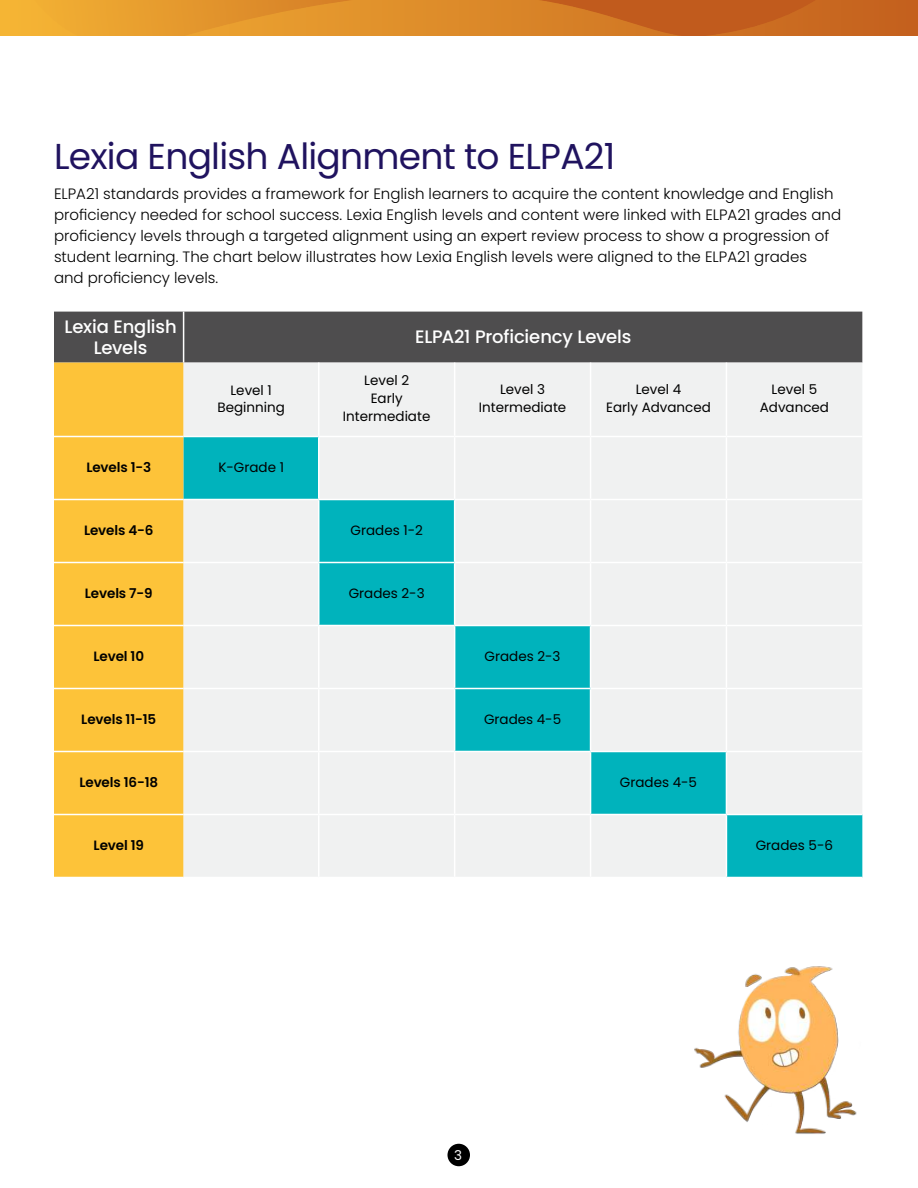
<style>
.page{position:relative;width:918px;height:1188px;background:#fff}
.page>*{position:absolute;margin:0;border:0;box-sizing:border-box;transform-origin:0 0}
.t1{font:36px "Poppins";letter-spacing:-.02em;color:#20135f}
.t2{font:500 18px/21px "Poppins";letter-spacing:-.01em;color:#fff;text-align:center}
.t3{font:300 15px/21px "Poppins";color:#000}
.t4{font:13.5px/18px "Poppins";color:#000;text-align:center}
.t5{font:600 13.5px "Poppins";letter-spacing:-.01em;color:#000}
.t6{font:13.5px "Poppins";color:#fff}
</style>
<div class="page">
<img style="left:0;top:0;width:918px;height:36px">
<img style="left:34px;top:0;width:782px;height:36px">
<div style="left:447px;top:1144px;width:23px;height:22px;background:#000;border-radius:50%"></div>
<div style="left:54px;top:312px;width:808px;height:51px;background:#4e4d4e"></div>
<div style="left:54px;top:363px;width:130px;height:514px;background:#fdc339"></div>
<div style="left:184px;top:363px;width:678px;height:73px;background:#f0f1f1"></div>
<svg style="left:184px;top:437px;width:678px;height:440px;fill:#f0f1f1"></svg>
<hr style="left:54px;top:499px;width:130px;height:1px;background:#fff">
<hr style="left:54px;top:562px;width:130px;height:1px;background:#fff">
<hr style="left:54px;top:625px;width:130px;height:1px;background:#fff">
<hr style="left:54px;top:688px;width:130px;height:1px;background:#fff">
<hr style="left:54px;top:751px;width:130px;height:1px;background:#fff">
<hr style="left:54px;top:814px;width:130px;height:1px;background:#fff">
<hr style="left:54px;top:436px;width:130px;height:1px;background:#fff">
<hr style="left:455px;top:499px;width:136px;height:1px;background:#fff">
<hr style="left:591px;top:499px;width:135px;height:1px;background:#fff">
<hr style="left:726px;top:499px;width:136px;height:1px;background:#fff">
<hr style="left:184px;top:562px;width:135px;height:1px;background:#fff">
<hr style="left:319px;top:562px;width:136px;height:1px;background:#fff">
<hr style="left:455px;top:562px;width:136px;height:1px;background:#fff">
<hr style="left:591px;top:562px;width:135px;height:1px;background:#fff">
<hr style="left:726px;top:562px;width:136px;height:1px;background:#fff">
<hr style="left:184px;top:625px;width:135px;height:1px;background:#fff">
<hr style="left:319px;top:625px;width:136px;height:1px;background:#fff">
<hr style="left:455px;top:625px;width:136px;height:1px;background:#fff">
<hr style="left:591px;top:625px;width:135px;height:1px;background:#fff">
<hr style="left:726px;top:625px;width:136px;height:1px;background:#fff">
<hr style="left:184px;top:688px;width:135px;height:1px;background:#fff">
<hr style="left:319px;top:688px;width:136px;height:1px;background:#fff">
<hr style="left:455px;top:688px;width:136px;height:1px;background:#fff">
<hr style="left:591px;top:688px;width:135px;height:1px;background:#fff">
<hr style="left:726px;top:688px;width:136px;height:1px;background:#fff">
<hr style="left:184px;top:751px;width:135px;height:1px;background:#fff">
<hr style="left:319px;top:751px;width:136px;height:1px;background:#fff">
<hr style="left:455px;top:751px;width:136px;height:1px;background:#fff">
<hr style="left:591px;top:751px;width:135px;height:1px;background:#fff">
<hr style="left:726px;top:751px;width:136px;height:1px;background:#fff">
<hr style="left:184px;top:814px;width:135px;height:1px;background:#fff">
<hr style="left:319px;top:814px;width:136px;height:1px;background:#fff">
<hr style="left:455px;top:814px;width:136px;height:1px;background:#fff">
<hr style="left:591px;top:814px;width:135px;height:1px;background:#fff">
<hr style="left:726px;top:814px;width:136px;height:1px;background:#fff">
<hr style="left:184px;top:499px;width:135px;height:1px;background:#fff">
<hr style="left:319px;top:499px;width:136px;height:1px;background:#fff">
<hr style="left:183px;top:312px;width:1px;height:51px;background:#fff">
<hr style="left:318px;top:363px;width:2px;height:73px;background:#fff">
<hr style="left:454px;top:363px;width:1px;height:73px;background:#fff">
<hr style="left:590px;top:363px;width:1px;height:73px;background:#fff">
<hr style="left:726px;top:363px;width:1px;height:73px;background:#fff">
<hr style="left:318px;top:437px;width:2px;height:62px;background:#fff">
<hr style="left:454px;top:437px;width:1px;height:62px;background:#fff">
<hr style="left:590px;top:437px;width:1px;height:62px;background:#fff">
<hr style="left:726px;top:437px;width:1px;height:62px;background:#fff">
<hr style="left:318px;top:500px;width:2px;height:62px;background:#fff">
<hr style="left:454px;top:500px;width:1px;height:62px;background:#fff">
<hr style="left:590px;top:500px;width:1px;height:62px;background:#fff">
<hr style="left:726px;top:500px;width:1px;height:62px;background:#fff">
<hr style="left:318px;top:563px;width:2px;height:62px;background:#fff">
<hr style="left:454px;top:563px;width:1px;height:62px;background:#fff">
<hr style="left:590px;top:563px;width:1px;height:62px;background:#fff">
<hr style="left:726px;top:563px;width:1px;height:62px;background:#fff">
<hr style="left:318px;top:626px;width:2px;height:62px;background:#fff">
<hr style="left:454px;top:626px;width:1px;height:62px;background:#fff">
<hr style="left:590px;top:626px;width:1px;height:62px;background:#fff">
<hr style="left:726px;top:626px;width:1px;height:62px;background:#fff">
<hr style="left:318px;top:689px;width:2px;height:62px;background:#fff">
<hr style="left:454px;top:689px;width:1px;height:62px;background:#fff">
<hr style="left:590px;top:689px;width:1px;height:62px;background:#fff">
<hr style="left:726px;top:689px;width:1px;height:62px;background:#fff">
<hr style="left:318px;top:752px;width:2px;height:62px;background:#fff">
<hr style="left:454px;top:752px;width:1px;height:62px;background:#fff">
<hr style="left:590px;top:752px;width:1px;height:62px;background:#fff">
<hr style="left:726px;top:752px;width:1px;height:62px;background:#fff">
<hr style="left:318px;top:815px;width:2px;height:62px;background:#fff">
<hr style="left:454px;top:815px;width:1px;height:62px;background:#fff">
<hr style="left:590px;top:815px;width:1px;height:62px;background:#fff">
<hr style="left:726px;top:815px;width:1px;height:62px;background:#fff">
<img style="left:694px;top:966px;width:163px;height:168px">
<h1 class="t1" style="left:54px;top:142px;width:563px">Lexia English Alignment to ELPA21</h1>
<p class="t3" style="left:54px;top:184px;width:789px">ELPA21 standards provides a framework for English learners to acquire the content knowledge and English proficiency needed for school success. Lexia English levels and content were linked with ELPA21 grades and proficiency levels through a targeted alignment using an expert review process to show a progression of student learning. The chart below illustrates how Lexia English levels were aligned to the ELPA21 grades<br>and proficiency levels.</p>
<p class="t2" style="left:65px;top:316px;width:114px">Lexia English<br>Levels</p>
<p class="t2" style="left:415px;top:327px;width:218px">ELPA21 Proficiency Levels</p>
<p class="t4" style="left:217px;top:382px;width:69px">Level 1<br>Beginning</p>
<p class="t4" style="left:343px;top:373px;width:89px">Level 2<br>Early<br>Intermediate</p>
<p class="t4" style="left:479px;top:381px;width:89px">Level 3<br>Intermediate</p>
<p class="t4" style="left:606px;top:382px;width:106px">Level 4<br>Early Advanced</p>
<p class="t4" style="left:760px;top:382px;width:71px">Level 5<br>Advanced</p>
<p class="t5" style="left:86px;top:461px;width:66px">Levels 1-3</p>
<p class="t4" style="left:218px;top:458px;width:67px">K-Grade 1</p>
<p class="t5" style="left:84px;top:524px;width:71px">Levels 4-6</p>
<p class="t4" style="left:351px;top:521px;width:74px">Grades 1-2</p>
<p class="t5" style="left:85px;top:587px;width:69px">Levels 7-9</p>
<p class="t4" style="left:349px;top:584px;width:77px">Grades 2-3</p>
<p class="t5" style="left:94px;top:650px;width:52px">Level 10</p>
<p class="t4" style="left:485px;top:647px;width:77px">Grades 2-3</p>
<p class="t5" style="left:81px;top:713px;width:77px">Levels 11-15</p>
<p class="t4" style="left:484px;top:710px;width:79px">Grades 4-5</p>
<p class="t5" style="left:79px;top:776px;width:80px">Levels 16-18</p>
<p class="t4" style="left:620px;top:773px;width:79px">Grades 4-5</p>
<p class="t5" style="left:94px;top:839px;width:52px">Level 19</p>
<p class="t4" style="left:756px;top:836px;width:79px">Grades 5-6</p>
<p class="t6" style="left:454px;top:1147px;width:9px">3</p>
</div>
